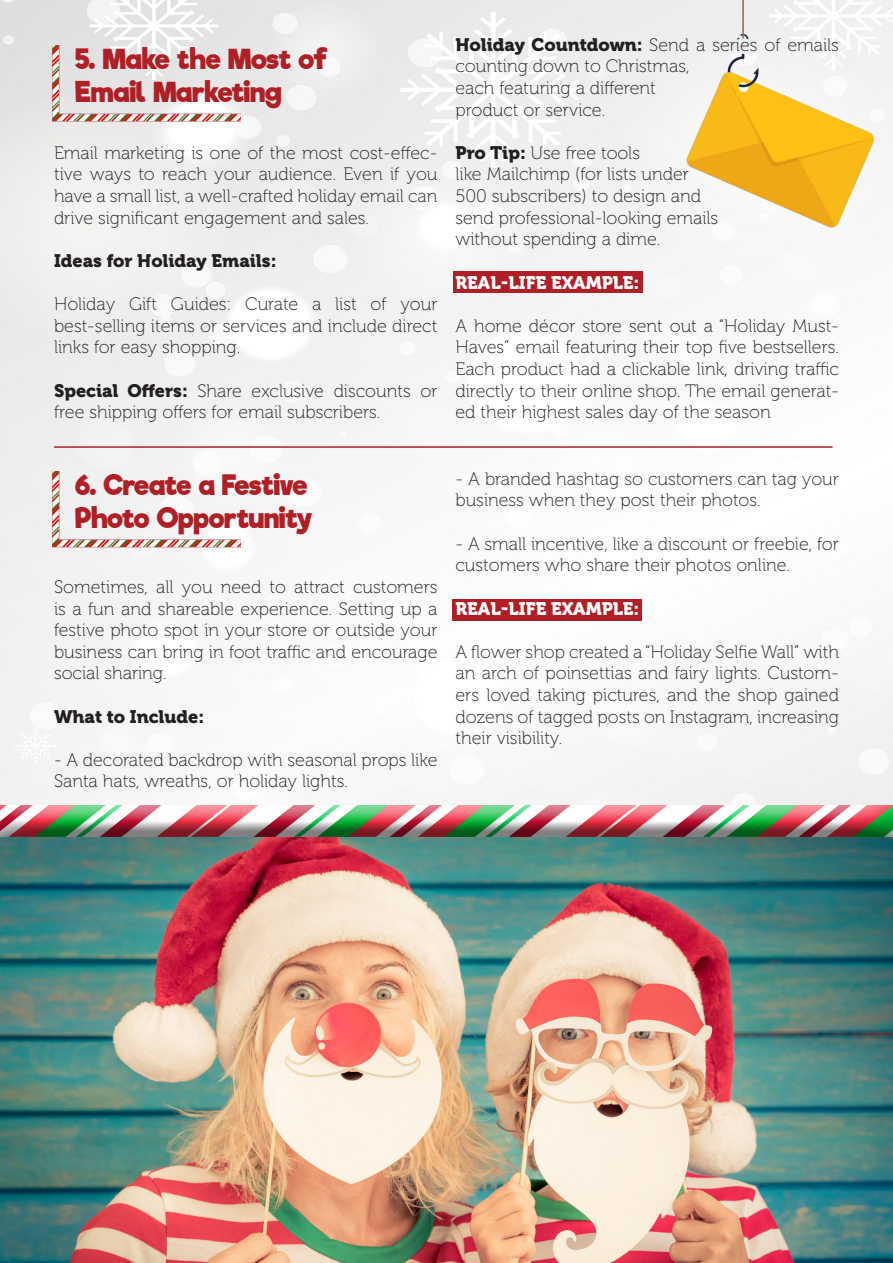
<style>
.page{position:relative;width:893px;height:1263px;background:#fff}
.page>*{position:absolute;margin:0;border:0;box-sizing:border-box;transform-origin:0 0}
.t1{font:700 27px "Riffic Free";letter-spacing:-.01em;color:#b01f26}
.t2{font:18px/21.6px "Museo 100";color:#231f20;text-align:justify}
.t3{font:18px "Museo 900";color:#231f20}
.t4{font:18px "Museo 900";color:#fff}
.s1{font-family:"Museo 900"}
.s2{color:#edeff0}
</style>
<div class="page">
<img style="left:0;top:836px;width:893px;height:427px">
<img style="left:0;top:0;width:893px;height:806px">
<img style="left:648px;top:0;width:245px;height:238px">
<div style="left:454px;top:271px;width:189px;height:21px;background:#b01f26"></div>
<img style="left:41px;top:46px;width:200px;height:88px">
<div style="left:454px;top:592px;width:189px;height:21px;background:#fff"></div>
<div style="left:452px;top:599px;width:189px;height:21px;background:#b01f26"></div>
<img style="left:41px;top:471px;width:200px;height:89px">
<hr style="left:54px;top:446px;width:778px;height:2px;background:#b01f26">
<img style="left:0;top:806px;width:893px;height:30px">
<p class="t1" style="left:75px;top:43px;width:254px">5. Make the Most of</p>
<p class="t1" style="left:75px;top:76px;width:208px">Email Marketing</p>
<p class="t2" style="left:54px;top:142px;width:385px">Email marketing is one of the most cost-effec&shy;tive ways to reach your audience. Even if you have a small list, a well-crafted holiday email can drive significant engagement and sales.</p>
<p class="t3" style="left:54px;top:250px;width:224px">Ideas for Holiday Emails:</p>
<p class="t2" style="left:54px;top:294px;width:385px">Holiday Gift Guides: Curate a list of your best-selling items or services and include direct links for easy shopping.</p>
<p class="t2" style="left:54px;top:380px;width:385px"><span class="s1">Special Offers:</span> Share exclusive discounts or free shipping offers for email subscribers.</p>
<p class="t2" style="left:455px;top:34px;width:385px"><span class="s1">Holiday Countdown:</span> Send a <span class="s2">series</span> of emails counting down to Christmas,</p>
<p class="t2" style="left:455px;top:78px;width:202px">each featuring a different</p>
<p class="t2" style="left:455px;top:99px;width:151px">product or service.</p>
<p class="t2" style="left:455px;top:142px;width:186px"><span class="s1">Pro Tip:</span> Use free tools</p>
<p class="t2" style="left:455px;top:164px;width:235px">like Mailchimp (for lists under</p>
<p class="t2" style="left:455px;top:186px;width:247px">500 subscribers) to design and</p>
<p class="t2" style="left:455px;top:207px;width:264px">send professional-looking emails</p>
<p class="t2" style="left:455px;top:229px;width:206px">without spending a dime.</p>
<p class="t4" style="left:455px;top:272px;width:185px">REAL-LIFE EXAMPLE:</p>
<p class="t2" style="left:455px;top:315px;width:385px">A home décor store sent out a “Holiday Must-Haves” email featuring their top five bestsellers.<br>Each product had a clickable link, driving traffic directly to their online shop. The email generat&shy;ed their highest sales day of the season</p>
<p class="t1" style="left:75px;top:469px;width:233px">6. Create a Festive</p>
<p class="t1" style="left:75px;top:501px;width:239px">Photo Opportunity</p>
<p class="t2" style="left:54px;top:576px;width:385px">Sometimes, all you need to attract customers is a fun and shareable experience. Setting up a festive photo spot in your store or outside your business can bring in foot traffic and encourage social sharing.</p>
<p class="t3" style="left:54px;top:706px;width:152px">What to Include:</p>
<p class="t2" style="left:54px;top:749px;width:385px">- A decorated backdrop with seasonal props like<br>Santa hats, wreaths, or holiday lights.</p>
<p class="t2" style="left:455px;top:468px;width:385px">- A branded hashtag so customers can tag your business when they post their photos.</p>
<p class="t2" style="left:455px;top:533px;width:385px">- A small incentive, like a discount or freebie, for customers who share their photos online.</p>
<p class="t4" style="left:455px;top:598px;width:185px">REAL-LIFE EXAMPLE:</p>
<p class="t2" style="left:455px;top:641px;width:385px">A flower shop created a “Holiday Selfie Wall” with an arch of poinsettias and fairy lights. Custom&shy;ers loved taking pictures, and the shop gained dozens of tagged posts on Instagram, increasing their visibility.</p>
</div>
